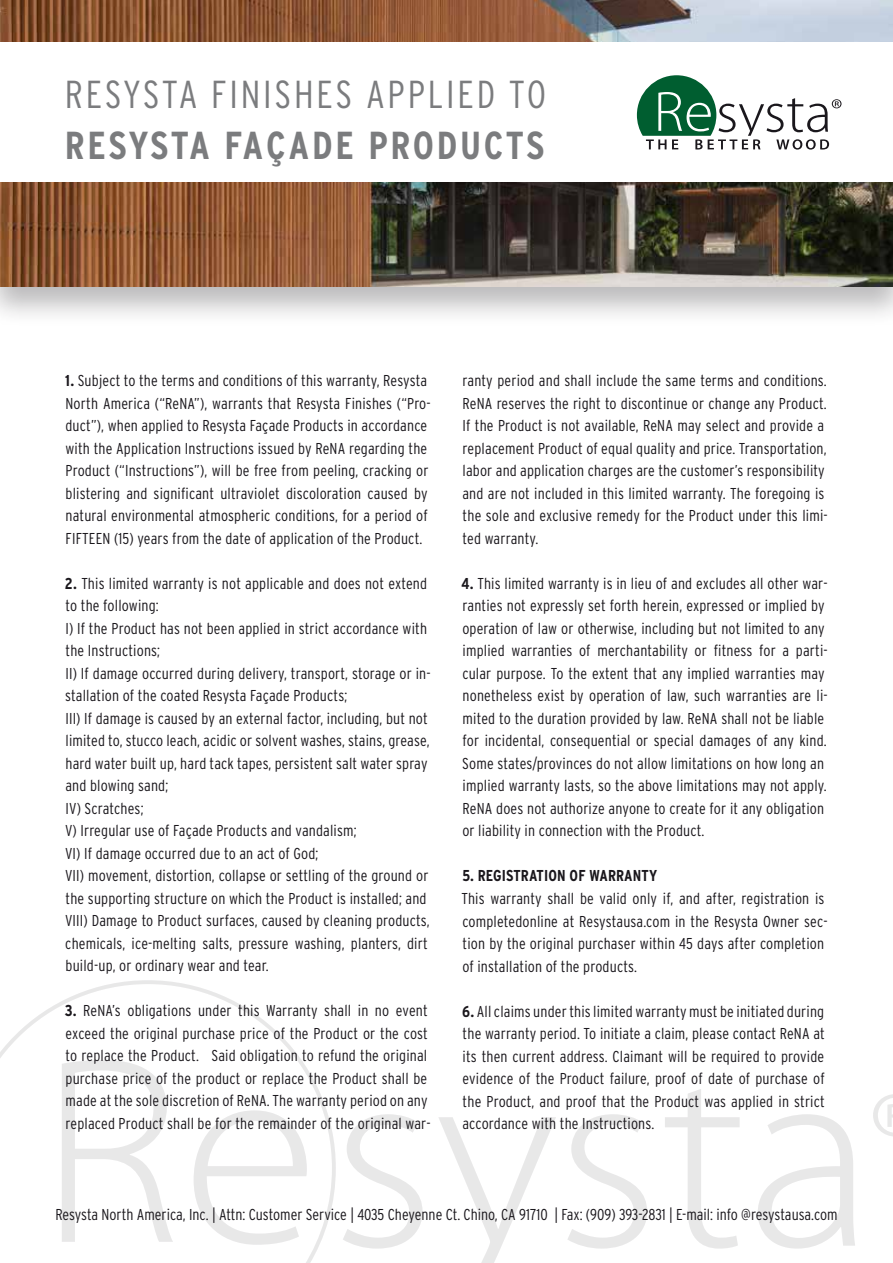
<style>
.page{position:relative;width:893px;height:1263px;background:#fff}
.page>*{position:absolute;margin:0;border:0;box-sizing:border-box;transform-origin:0 0}
.t1{font:300 condensed 39px "Interstate";letter-spacing:.07em;color:#7b7c7e}
.t2{font:700 condensed 39px "Interstate";letter-spacing:.065em;color:#7b7c7e}
.t3{font:300 condensed 15.75px/22.5px "Interstate";letter-spacing:.01em;color:#1a171c}
.t4{font:700 condensed 15.75px "Interstate";letter-spacing:.01em;color:#1a171c}
.s1{font-weight:700}
</style>
<div class="page">
<div style="left:0;top:0;width:893px;height:327px;background:#1a171c;opacity:.3"></div>
<img style="left:0;top:0;width:893px;height:286px">
<svg style="left:343px;top:1114px;width:80px;height:134px"></svg>
<svg style="left:568px;top:1114px;width:79px;height:134px"></svg>
<svg style="left:665px;top:1089px;width:75px;height:159px"></svg>
<svg style="left:758px;top:1114px;width:97px;height:134px"></svg>
<svg style="left:439px;top:1117px;width:117px;height:146px"></svg>
<svg style="left:0;top:980px;width:336px;height:283px"></svg>
<svg style="left:62px;top:1060px;width:111px;height:182px"></svg>
<svg style="left:194px;top:1110px;width:113px;height:135px"></svg>
<svg style="left:873px;top:1094px;width:20px;height:42px"></svg>
<div style="left:0;top:43px;width:893px;height:139px;background:#fff"></div>
<svg style="left:637px;top:75px;width:204px;height:75px"></svg>
<h1 class="t1" style="left:65px;top:70px;width:483px">RESYSTA FINISHES APPLIED TO</h1>
<h1 class="t2" style="left:65px;top:121px;width:481px">RESYSTA FAÇADE PRODUCTS</h1>
<p class="t3" style="left:65px;top:369px;width:367px"><span class="s1">1.</span> Subject to the terms and conditions of this warranty, Resysta North America (“ReNA”), warrants that Resysta Finishes (“Pro&shy;duct”), when applied to Resysta Façade Products in accordance with the Application Instructions issued by ReNA regarding the Product (“Instructions”), will be free from peeling, cracking or blistering and significant ultraviolet discoloration caused by natural environmental atmospheric conditions, for a period of FIFTEEN (15) years from the date of application of the Product.</p>
<p class="t3" style="left:65px;top:572px;width:367px"><span class="s1">2.</span> This limited warranty is not applicable and does not extend to the following:<br>I) If the Product has not been applied in strict accordance with the Instructions;<br>II) If damage occurred during delivery, transport, storage or in&shy;stallation of the coated Resysta Façade Products;<br>III) If damage is caused by an external factor, including, but not limited to, stucco leach, acidic or solvent washes, stains, grease, hard water built up, hard tack tapes, persistent salt water spray and blowing sand;<br>IV) Scratches;<br>V) Irregular use of Façade Products and vandalism;<br>VI) If damage occurred due to an act of God;<br>VII) movement, distortion, collapse or settling of the ground or the supporting structure on which the Product is installed; and VIII) Damage to Product surfaces, caused by cleaning products, chemicals, ice-melting salts, pressure washing, planters, dirt build-up, or ordinary wear and tear.</p>
<p class="t3" style="left:65px;top:999px;width:367px"><span class="s1">3.</span> ReNA’s obligations under this Warranty shall in no event exceed the original purchase price of the Product or the cost to replace the Product. Said obligation to refund the original purchase price of the product or replace the Product shall be made at the sole discretion of ReNA. The warranty period on any replaced Product shall be for the remainder of the original war-</p>
<p class="t3" style="left:462px;top:369px;width:367px">ranty period and shall include the same terms and conditions.<br>ReNA reserves the right to discontinue or change any Product.<br>If the Product is not available, ReNA may select and provide a replacement Product of equal quality and price. Transportation, labor and application charges are the customer’s responsibility and are not included in this limited warranty. The foregoing is the sole and exclusive remedy for the Product under this limi&shy;ted warranty.</p>
<p class="t3" style="left:462px;top:572px;width:368px"><span class="s1">4.</span> This limited warranty is in lieu of and excludes all other war&shy;ranties not expressly set forth herein, expressed or implied by operation of law or otherwise, including but not limited to any implied warranties of merchantability or fitness for a parti&shy;cular purpose. To the extent that any implied warranties may nonetheless exist by operation of law, such warranties are li&shy;mited to the duration provided by law. ReNA shall not be liable for incidental, consequential or special damages of any kind.<br>Some states/provinces do not allow limitations on how long an implied warranty lasts, so the above limitations may not apply.<br>ReNA does not authorize anyone to create for it any obligation or liability in connection with the Product.</p>
<p class="t4" style="left:462px;top:866px;width:196px">5. REGISTRATION OF WARRANTY</p>
<p class="t3" style="left:461px;top:887px;width:368px">This warranty shall be valid only if, and after, registration is completedonline at Resystausa.com in the Resysta Owner sec&shy;tion by the original purchaser within 45 days after completion of installation of the products.</p>
<p class="t3" style="left:462px;top:999px;width:364px;text-align:justify"><span class="s1">6.</span> All claims under this limited warranty must be initiated during the warranty period. To initiate a claim, please contact ReNA at its then current address. Claimant will be required to provide evidence of the Product failure, proof of date of purchase of the Product, and proof that the Product was applied in strict accordance with the Instructions.</p>
<p class="t3" style="left:55px;top:1203px;width:784px">Resysta North America, Inc. | Attn: Customer Service | 4035 Cheyenne Ct. Chino, CA 91710 | Fax: (909) 393-2831 | E-mail: info @resystausa.com</p>
</div>
